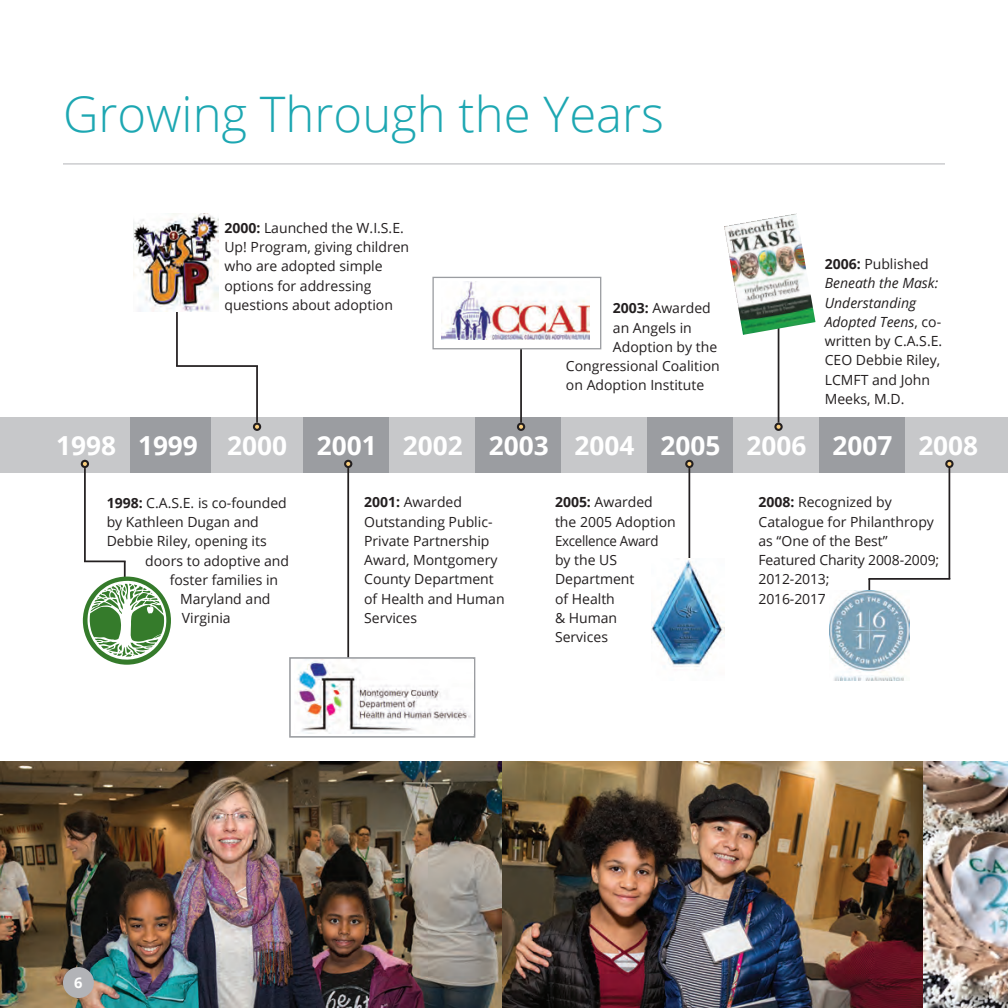
<style>
.page{position:relative;width:1008px;height:1008px;background:#fff}
.page>*{position:absolute;margin:0;border:0;box-sizing:border-box;transform-origin:0 0}
.headline{font:300 49px "Open Sans";color:#1da7b2}
.timeline_year{font:700 26.25px "Open Sans";color:#fff}
.t1{font:700 14.7px "Open Sans";color:#fff}
.body{font:14px/19.2px "Open Sans";color:#231f20}
.s1{font-weight:700}
.s2{font-style:italic}
</style>
<div class="page">
<img style="left:501px;top:761px;width:422px;height:247px">
<img style="left:0;top:761px;width:501px;height:247px">
<img style="left:923px;top:761px;width:85px;height:247px">
<div style="left:929px;top:417px;width:79px;height:56px;background:#c7c8ca"></div>
<div style="left:0;top:417px;width:122px;height:56px;background:#c7c8ca"></div>
<div style="left:63px;top:967px;width:31px;height:31px;background:#b2b3b7;border-radius:50%"></div>
<hr style="left:63px;top:163px;width:882px;height:1px;background:#b2b3b7">
<div style="left:125px;top:417px;width:86px;height:56px;background:#9b9da1"></div>
<div style="left:211px;top:417px;width:93px;height:56px;background:#c7c8ca"></div>
<div style="left:304px;top:417px;width:86px;height:56px;background:#9b9da1"></div>
<div style="left:389px;top:417px;width:87px;height:56px;background:#c7c8ca"></div>
<div style="left:475px;top:417px;width:87px;height:56px;background:#9b9da1"></div>
<div style="left:561px;top:417px;width:87px;height:56px;background:#c7c8ca"></div>
<div style="left:647px;top:417px;width:87px;height:56px;background:#9b9da1"></div>
<div style="left:733px;top:417px;width:87px;height:56px;background:#c7c8ca"></div>
<div style="left:819px;top:417px;width:87px;height:56px;background:#9b9da1"></div>
<div style="left:905px;top:417px;width:87px;height:56px;background:#c7c8ca"></div>
<div style="left:344px;top:460px;width:8px;height:8px;border:2px solid #231f20;border-radius:50%"></div>
<hr style="left:347px;top:468px;width:2px;height:205px;background:#231f20">
<div style="left:775px;top:424px;width:7px;height:6px;background:#f9ce7d;border-radius:50%"></div>
<div style="left:774px;top:423px;width:9px;height:8px;border:2px solid #231f20;border-radius:50%"></div>
<hr style="left:778px;top:280px;width:1px;height:143px;background:#231f20">
<div style="left:517px;top:423px;width:8px;height:8px;border:2px solid #231f20;border-radius:50%"></div>
<hr style="left:520px;top:321px;width:2px;height:102px;background:#231f20">
<div style="left:253px;top:423px;width:8px;height:8px;border:2px solid #231f20;border-radius:50%"></div>
<hr style="left:256px;top:366px;width:2px;height:57px;background:#231f20">
<hr style="left:176px;top:277px;width:2px;height:89px;background:#231f20">
<hr style="left:176px;top:365px;width:82px;height:2px;background:#231f20">
<div style="left:946px;top:461px;width:7px;height:6px;background:#f9ce7d;border-radius:50%"></div>
<div style="left:945px;top:460px;width:9px;height:8px;border:2px solid #231f20;border-radius:50%"></div>
<hr style="left:949px;top:468px;width:1px;height:111px;background:#231f20">
<hr style="left:868px;top:579px;width:2px;height:49px;background:#231f20">
<hr style="left:868px;top:578px;width:82px;height:2px;background:#231f20">
<img style="left:134px;top:213px;width:85px;height:98px">
<div style="left:43px;top:417px;width:86px;height:56px;background:#c7c8ca"></div>
<div style="left:81px;top:460px;width:8px;height:8px;border:2px solid #231f20;border-radius:50%"></div>
<hr style="left:84px;top:468px;width:2px;height:93px;background:#231f20">
<hr style="left:124px;top:561px;width:2px;height:74px;background:#231f20">
<hr style="left:84px;top:560px;width:42px;height:2px;background:#231f20">
<div style="left:685px;top:460px;width:9px;height:8px;border:2px solid #231f20;border-radius:50%"></div>
<hr style="left:689px;top:468px;width:1px;height:165px;background:#231f20">
<div style="left:83px;top:577px;width:88px;height:88px;background:#357b2b;border-radius:50%"></div>
<svg style="left:87px;top:580px;width:80px;height:82px"></svg>
<div style="left:432px;top:277px;width:169px;height:72px;background:#fff;border:1px solid #9b9da1"></div>
<img style="left:442px;top:281px;width:147px;height:59px">
<img style="left:830px;top:590px;width:79px;height:90px">
<img style="left:724px;top:213px;width:92px;height:122px">
<div style="left:289px;top:657px;width:186px;height:81px;background:#fff;border:2px solid #9b9da1"></div>
<img style="left:294px;top:659px;width:180px;height:75px">
<img style="left:652px;top:558px;width:72px;height:112px">
<p class="headline" style="left:63px;top:81px;width:603px">Growing Through the Years</p>
<p class="body" style="left:224px;top:218px;width:186px"><span class="s1">2000:</span> Launched the W.I.S.E.<br>Up! Program, giving children who are adopted simple options for addressing questions about adoption</p>
<p class="body" style="left:613px;top:298px;width:99px"><span class="s1">2003:</span> Awarded</p>
<p class="body" style="left:613px;top:317px;width:81px">an Angels in</p>
<p class="body" style="left:613px;top:337px;width:106px">Adoption by the</p>
<p class="body" style="left:566px;top:356px;width:155px">Congressional Coalition</p>
<p class="body" style="left:566px;top:375px;width:140px">on Adoption Institute</p>
<p class="body" style="left:825px;top:254px;width:119px"><span class="s1">2006:</span> Published<br><span class="s2">Beneath the Mask:<br>Understanding<br>Adopted Teens</span>, co&shy;written by C.A.S.E.<br>CEO Debbie Riley,<br>LCMFT and John<br>Meeks, M.D.</p>
<p class="timeline_year" style="left:56px;top:427px;width:61px">1998</p>
<p class="timeline_year" style="left:138px;top:427px;width:61px">1999</p>
<p class="timeline_year" style="left:227px;top:427px;width:61px">2000</p>
<p class="timeline_year" style="left:317px;top:427px;width:61px">2001</p>
<p class="timeline_year" style="left:403px;top:427px;width:61px">2002</p>
<p class="timeline_year" style="left:489px;top:427px;width:61px">2003</p>
<p class="timeline_year" style="left:575px;top:427px;width:61px">2004</p>
<p class="timeline_year" style="left:661px;top:427px;width:61px">2005</p>
<p class="timeline_year" style="left:746px;top:427px;width:61px">2006</p>
<p class="timeline_year" style="left:832px;top:427px;width:61px">2007</p>
<p class="timeline_year" style="left:918px;top:427px;width:61px">2008</p>
<p class="body" style="left:107px;top:493px;width:182px"><span class="s1">1998:</span> C.A.S.E. is co-founded</p>
<p class="body" style="left:107px;top:512px;width:154px">by Kathleen Dugan and</p>
<p class="body" style="left:107px;top:531px;width:162px">Debbie Riley, opening its</p>
<p class="body" style="left:145px;top:551px;width:145px">doors to adoptive and</p>
<p class="body" style="left:170px;top:570px;width:110px">foster families in</p>
<p class="body" style="left:180px;top:589px;width:92px">Maryland and</p>
<p class="body" style="left:182px;top:608px;width:50px">Virginia</p>
<p class="body" style="left:364px;top:492px;width:142px"><span class="s1">2001:</span> Awarded<br>Outstanding Public-<br>Private Partnership<br>Award, Montgomery<br>County Department of Health and Human<br>Services</p>
<p class="body" style="left:555px;top:492px;width:122px"><span class="s1">2005:</span> Awarded the 2005 Adoption<br>Excellence Award by the US<br>Department<br>of Health<br>&amp; Human<br>Services</p>
<p class="body" style="left:759px;top:492px;width:182px"><span class="s1">2008:</span> Recognized by<br>Catalogue for Philanthropy as “One of the Best”<br>Featured Charity 2008-2009;<br>2012-2013;<br>2016-2017</p>
<p class="t1" style="left:74px;top:972px;width:10px">6</p>
</div>
